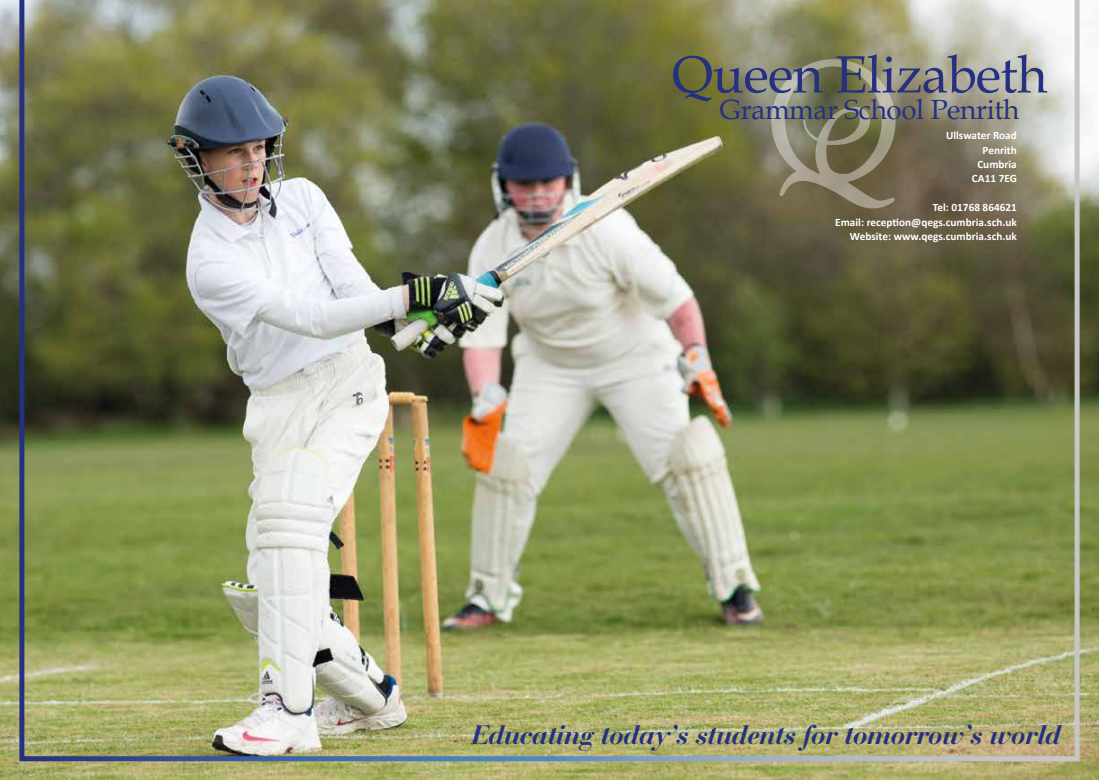
<style>
.page{position:relative;width:1099px;height:780px;background:#fff}
.page>*{position:absolute;margin:0;border:0;box-sizing:border-box;transform-origin:0 0}
.t1{font:52.38px "Book Antiqua";letter-spacing:-.01em;color:#253081}
.t2{font:italic 700 28px "Bauer Bodoni BT";color:#253081}
.t3{font:27.75px "Book Antiqua";letter-spacing:-.01em;color:#253081}
.t4{font:700 11.25px/14.4px "Calibri";color:#fff;text-align:right}
</style>
<div class="page">
<img style="left:0;top:0;width:1098px;height:780px">
<img style="left:17px;top:0;width:1065px;height:763px">
<svg style="left:771px;top:59px;width:124px;height:157px;background:#858166"></svg>
<h1 class="t1" style="left:671px;top:42px;width:377px">Queen Elizabeth</h1>
<p class="t4" style="left:946px;top:128px;width:72px">Ullswater Road<br>Penrith<br>Cumbria<br>CA11 7EG</p>
<p class="t4" style="left:835px;top:200px;width:183px">Tel: 01768 864621<br>Email: reception@qegs.cumbria.sch.uk<br>Website: www.qegs.cumbria.sch.uk</p>
<h3 class="t3" style="left:720px;top:92px;width:301px">Grammar School Penrith</h3>
<h2 class="t2" style="left:472px;top:717px;width:590px">Educating today’s students for tomorrow’s world</h2>
</div>
